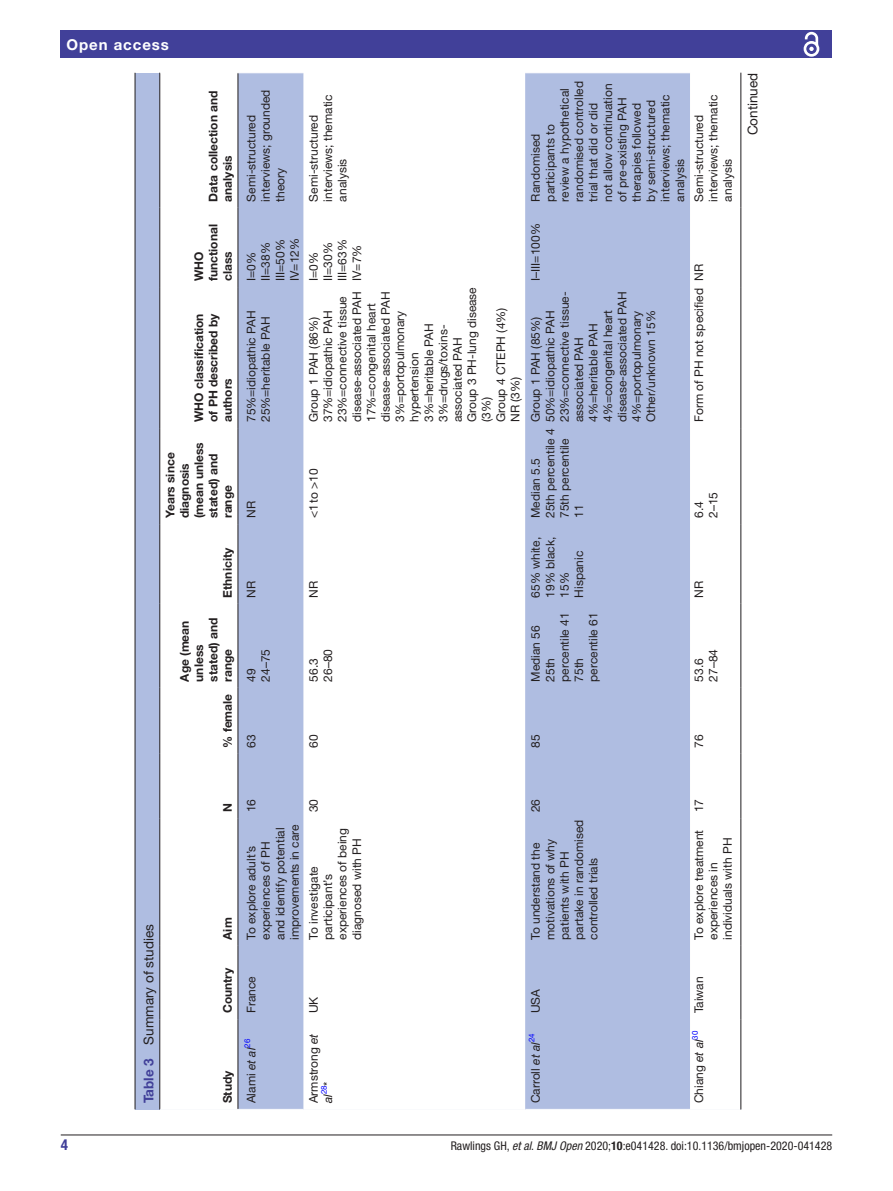
<style>
.page{position:relative;width:893px;height:1191px;background:#fff}
.page>*{position:absolute;margin:0;border:0;box-sizing:border-box;transform-origin:0 0}
.t1{font:700 15px "Helvetica Neue LT Std";letter-spacing:.065em;color:#fff}
.t2{font:700 condensed 15px "Helvetica Neue LT Std";color:#414099}
.t3{font:13.5px "Helvetica Neue LT Std";color:#231f20}
.t4{font:12px/14.4px "Helvetica Neue LT Std";color:#231f20}
.t5{font:700 12px/14.4px "Helvetica Neue LT Std";color:#231f20}
.t6{font:condensed 12px "Helvetica Neue LT Std";color:#231f20}
.t7{font:7.95px "Helvetica Neue LT Std";color:#00f}
.s1{font-weight:700;color:#414099}
.s2{font-style:italic}
.s3{font-weight:700}
</style>
<div class="page">
<hr style="left:61px;top:1134px;width:771px;height:1px;background:#231f20">
<div style="left:61px;top:31px;width:771px;height:27px;background:#414099"></div>
<svg style="left:803px;top:31px;width:17px;height:26px"></svg>
<div style="left:136px;top:73px;width:605px;height:1036px;background:#afbde1"></div>
<hr style="left:135px;top:73px;width:1px;height:1036px;background:#231f20">
<div style="left:160px;top:73px;width:580px;height:1036px;background:#fff"></div>
<svg style="left:239px;top:73px;width:451px;height:1036px"></svg>
<hr style="left:159px;top:1019px;width:1px;height:90px;background:#231f20">
<hr style="left:238px;top:1019px;width:1px;height:90px;background:#231f20">
<hr style="left:159px;top:945px;width:1px;height:74px;background:#231f20">
<hr style="left:238px;top:945px;width:1px;height:74px;background:#231f20">
<hr style="left:159px;top:818px;width:1px;height:127px;background:#231f20">
<hr style="left:238px;top:818px;width:1px;height:127px;background:#231f20">
<hr style="left:159px;top:753px;width:1px;height:65px;background:#231f20">
<hr style="left:238px;top:753px;width:1px;height:65px;background:#231f20">
<hr style="left:159px;top:687px;width:1px;height:66px;background:#231f20">
<hr style="left:238px;top:687px;width:1px;height:66px;background:#231f20">
<hr style="left:159px;top:603px;width:1px;height:84px;background:#231f20">
<hr style="left:238px;top:603px;width:1px;height:84px;background:#231f20">
<hr style="left:159px;top:524px;width:1px;height:79px;background:#231f20">
<hr style="left:238px;top:524px;width:1px;height:79px;background:#231f20">
<hr style="left:159px;top:428px;width:1px;height:96px;background:#231f20">
<hr style="left:238px;top:428px;width:1px;height:96px;background:#231f20">
<hr style="left:159px;top:287px;width:1px;height:141px;background:#231f20">
<hr style="left:238px;top:287px;width:1px;height:141px;background:#231f20">
<hr style="left:159px;top:207px;width:1px;height:80px;background:#231f20">
<hr style="left:238px;top:207px;width:1px;height:80px;background:#231f20">
<hr style="left:159px;top:73px;width:1px;height:134px;background:#231f20">
<hr style="left:238px;top:73px;width:1px;height:134px;background:#231f20">
<hr style="left:740px;top:1019px;width:1px;height:90px;background:#231f20">
<hr style="left:740px;top:945px;width:1px;height:74px;background:#231f20">
<hr style="left:740px;top:818px;width:1px;height:127px;background:#231f20">
<hr style="left:740px;top:753px;width:1px;height:65px;background:#231f20">
<hr style="left:740px;top:687px;width:1px;height:66px;background:#231f20">
<hr style="left:740px;top:603px;width:1px;height:84px;background:#231f20">
<hr style="left:740px;top:524px;width:1px;height:79px;background:#231f20">
<hr style="left:740px;top:428px;width:1px;height:96px;background:#231f20">
<hr style="left:740px;top:287px;width:1px;height:141px;background:#231f20">
<hr style="left:740px;top:207px;width:1px;height:80px;background:#231f20">
<hr style="left:740px;top:73px;width:1px;height:134px;background:#231f20">
<p class="t1" style="left:66px;top:35px;width:104px">Open access</p>
<p class="t5" style="left:206px;top:201px;width:112px;rotate:-90deg">Data collection and analysis</p>
<p class="t5" style="left:191px;top:281px;width:58px;rotate:-90deg">WHO functional class</p>
<p class="t5" style="left:191px;top:422px;width:110px;text-align:justify;rotate:-90deg">WHO classification of PH described by authors</p>
<p class="t5" style="left:163px;top:518px;width:77px;rotate:-90deg">Years since diagnosis (mean unless stated) and range</p>
<p class="t5" style="left:220px;top:597px;width:51px;rotate:-90deg">Ethnicity</p>
<p class="t5" style="left:177px;top:681px;width:66px;rotate:-90deg">Age (mean unless stated) and range</p>
<p class="t5" style="left:220px;top:747px;width:55px;rotate:-90deg">% female</p>
<p class="t4" style="left:244px;top:201px;width:114px;rotate:-90deg">Semi-structured interviews; grounded theory</p>
<p class="t4" style="left:244px;top:281px;width:44px;rotate:-90deg">I=0%<br>II=38%<br>III=50%<br>IV=12%</p>
<p class="t4" style="left:244px;top:422px;width:113px;rotate:-90deg">75%=idiopathic PAH<br>25%=heritable PAH</p>
<p class="t4" style="left:244px;top:518px;width:18px;rotate:-90deg">NR</p>
<p class="t4" style="left:244px;top:597px;width:18px;rotate:-90deg">NR</p>
<p class="t4" style="left:244px;top:681px;width:34px;rotate:-90deg">49<br>24–75</p>
<p class="t4" style="left:306px;top:201px;width:108px;rotate:-90deg">Semi-structured interviews; thematic analysis</p>
<p class="t4" style="left:306px;top:281px;width:43px;rotate:-90deg">I=0%<br>II=30%<br>III=63%<br>IV=7%</p>
<p class="t4" style="left:306px;top:422px;width:136px;rotate:-90deg">Group 1 PAH (86%)<br>37%=idiopathic PAH<br>23%=connective tissue disease-associated PAH<br>17%=congenital heart disease-associated PAH<br>3%=portopulmonary hypertension<br>3%=heritable PAH<br>3%=drugs/toxins&shy;associated PAH<br>Group 3 PH-lung disease (3%)<br>Group 4 CTEPH (4%)<br>NR (3%)</p>
<p class="t4" style="left:306px;top:518px;width:51px;rotate:-90deg">&lt;1to &gt;10</p>
<p class="t4" style="left:306px;top:597px;width:18px;rotate:-90deg">NR</p>
<p class="t4" style="left:306px;top:681px;width:34px;rotate:-90deg">56.3<br>26–80</p>
<p class="t4" style="left:528px;top:201px;width:122px;rotate:-90deg">Randomised participants to<br>review a hypothetical randomised controlled trial that did or did<br>not allow continuation of pre-existing PAH therapies followed<br>by semi-structured interviews; thematic analysis</p>
<p class="t4" style="left:691px;top:201px;width:108px;rotate:-90deg">Semi-structured interviews; thematic analysis</p>
<p class="t4" style="left:528px;top:281px;width:59px;rotate:-90deg">I–III=100%</p>
<p class="t4" style="left:528px;top:422px;width:132px;rotate:-90deg">Group 1 PAH (85%)<br>50%=idiopathic PAH<br>23%=connective tissue&shy;associated PAH<br>4%=heritable PAH<br>4%=congenital heart disease-associated PAH<br>4%=portopulmonary<br>Other/unknown 15%</p>
<p class="t4" style="left:528px;top:518px;width:91px;rotate:-90deg">Median 5.5<br>25th percentile 4<br>75th percentile<br>11</p>
<p class="t4" style="left:528px;top:597px;width:62px;rotate:-90deg">65% white,<br>19% black,<br>15%<br>Hispanic</p>
<p class="t4" style="left:528px;top:681px;width:71px;rotate:-90deg">Median 56<br>25th percentile 41<br>75th percentile 61</p>
<p class="t4" style="left:691px;top:422px;width:159px;rotate:-90deg">Form of PH not specified NR</p>
<p class="t4" style="left:691px;top:518px;width:28px;rotate:-90deg">6.4<br>2–15</p>
<p class="t4" style="left:691px;top:597px;width:18px;rotate:-90deg">NR</p>
<p class="t4" style="left:691px;top:681px;width:34px;rotate:-90deg">53.6<br>27–84</p>
<p class="t4" style="left:244px;top:747px;width:15px;rotate:-90deg">63</p>
<p class="t4" style="left:306px;top:747px;width:15px;rotate:-90deg">60</p>
<p class="t4" style="left:528px;top:747px;width:15px;rotate:-90deg">85</p>
<p class="t4" style="left:691px;top:747px;width:15px;rotate:-90deg">76</p>
<p class="t3" style="left:745px;top:135px;width:64px;rotate:-90deg">Continued</p>
<p class="t3" style="left:141px;top:1103px;width:181px;rotate:-90deg"><span class="s1">Table 3</span> Summary of studies</p>
<p class="t5" style="left:220px;top:812px;width:10px;rotate:-90deg">N</p>
<p class="t5" style="left:220px;top:939px;width:24px;rotate:-90deg">Aim</p>
<p class="t4" style="left:244px;top:812px;width:15px;rotate:-90deg">16</p>
<p class="t4" style="left:244px;top:939px;width:117px;rotate:-90deg">To explore adult’s experiences of PH and identify potential improvements in care</p>
<p class="t4" style="left:306px;top:812px;width:15px;rotate:-90deg">30</p>
<p class="t4" style="left:306px;top:939px;width:113px;rotate:-90deg">To investigate participant’s experiences of being diagnosed with PH</p>
<p class="t5" style="left:220px;top:1013px;width:47px;rotate:-90deg">Country</p>
<p class="t4" style="left:244px;top:1013px;width:38px;rotate:-90deg">France</p>
<p class="t5" style="left:220px;top:1103px;width:34px;rotate:-90deg">Study</p>
<p class="t7" style="left:243px;top:1047px;width:10px;rotate:-90deg">26</p>
<p class="t4" style="left:244px;top:1103px;width:57px;rotate:-90deg">Alami <span class="s2">et al</span></p>
<p class="t4" style="left:306px;top:1013px;width:18px;rotate:-90deg">UK</p>
<p class="t4" style="left:306px;top:1103px;width:71px;rotate:-90deg">Armstrong <span class="s2">et al</span></p>
<p class="t4" style="left:321px;top:1085px;width:6px;rotate:-90deg">*</p>
<p class="t7" style="left:319px;top:1094px;width:10px;rotate:-90deg">28</p>
<p class="t4" style="left:528px;top:812px;width:15px;rotate:-90deg">26</p>
<p class="t4" style="left:528px;top:939px;width:122px;rotate:-90deg">To understand the motivations of why patients with PH partake in randomised controlled trials</p>
<p class="t4" style="left:528px;top:1013px;width:26px;rotate:-90deg">USA</p>
<p class="t7" style="left:527px;top:1042px;width:10px;rotate:-90deg">24</p>
<p class="t4" style="left:528px;top:1103px;width:63px;rotate:-90deg">Carroll <span class="s2">et al</span></p>
<p class="t4" style="left:691px;top:812px;width:15px;rotate:-90deg">17</p>
<p class="t4" style="left:691px;top:939px;width:112px;rotate:-90deg">To explore treatment experiences in individuals with PH</p>
<p class="t4" style="left:691px;top:1013px;width:38px;rotate:-90deg">Taiwan</p>
<p class="t7" style="left:690px;top:1039px;width:10px;rotate:-90deg">30</p>
<p class="t4" style="left:691px;top:1103px;width:65px;rotate:-90deg">Chiang <span class="s2">et al</span></p>
<p class="t2" style="left:61px;top:1135px;width:9px">4</p>
<p class="t6" style="left:451px;top:1138px;width:383px">Rawlings GH, <span class="s2">et al</span>. <span class="s2">BMJ Open</span> 2020;<span class="s3">10</span>:e041428. doi:10.1136/bmjopen-2020-041428</p>
</div>
